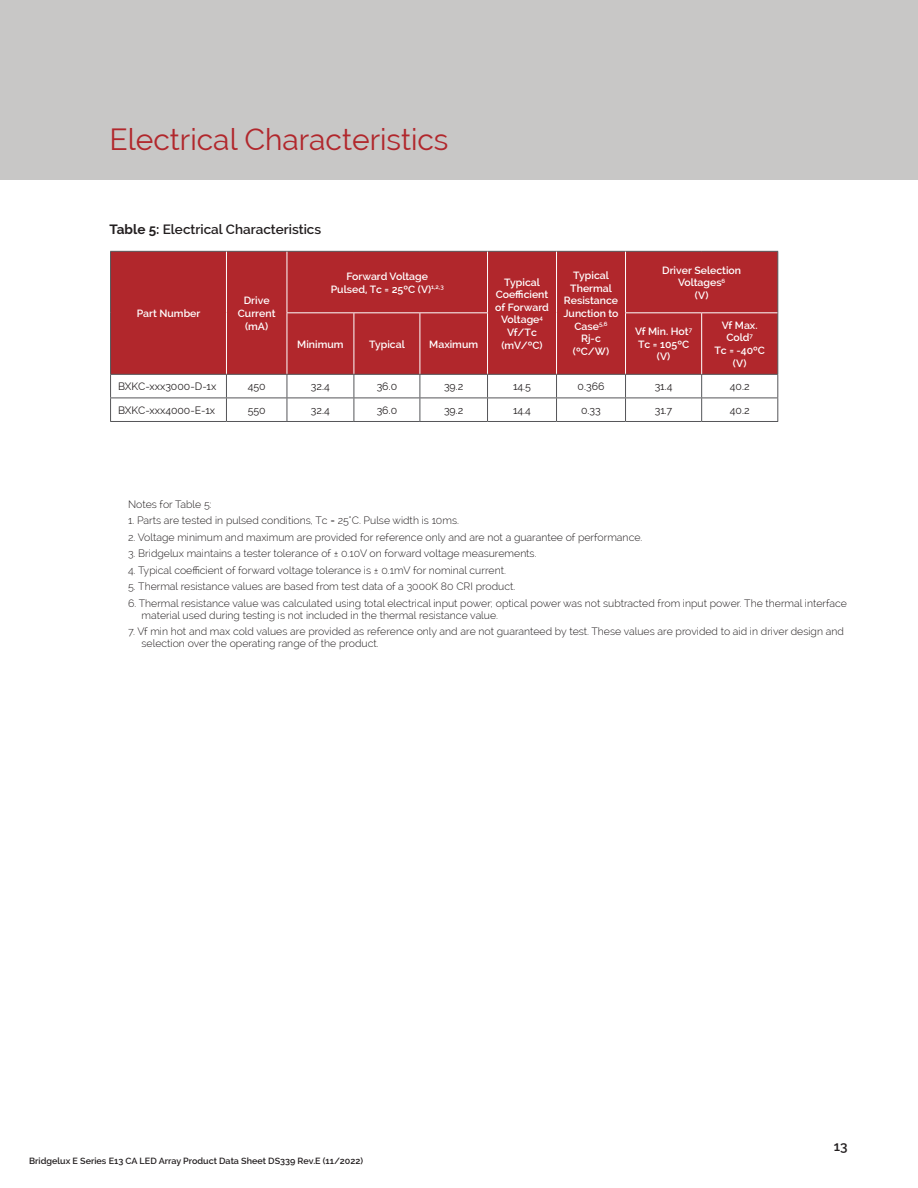
<style>
.page{position:relative;width:918px;height:1188px;background:#fff}
.page>*{position:absolute;margin:0;border:0;box-sizing:border-box;transform-origin:0 0}
.section_header{font:30px "Raleway";color:#b1272c}
.main_text_block{font:600 13.5px "Raleway";color:#231f20}
.main_text_block-2{font:300 10.5px/12px "Raleway";color:#231f20}
.t1{font:600 10.5px/12.6px "Raleway";color:#fff;text-align:center}
.t2{font:10.5px "Raleway";color:#231f20}
.t3{font:600 9px "Raleway";color:#231f20}
.s1{font-weight:700}
</style>
<div class="page">
<div style="left:0;top:0;width:918px;height:180px;background:#c8c7c6"></div>
<div style="left:111px;top:252px;width:666px;height:122px;background:#b1272c"></div>
<hr style="left:110px;top:251px;width:116px;height:1px;background:#555659">
<hr style="left:226px;top:251px;width:61px;height:1px;background:#555659">
<hr style="left:287px;top:251px;width:67px;height:1px;background:#555659">
<hr style="left:354px;top:251px;width:66px;height:1px;background:#555659">
<hr style="left:420px;top:251px;width:68px;height:1px;background:#555659">
<hr style="left:488px;top:251px;width:69px;height:1px;background:#555659">
<hr style="left:557px;top:251px;width:69px;height:1px;background:#555659">
<hr style="left:626px;top:251px;width:76px;height:1px;background:#555659">
<hr style="left:702px;top:251px;width:76px;height:1px;background:#555659">
<hr style="left:226px;top:252px;width:1px;height:61px;background:#fff">
<hr style="left:226px;top:313px;width:1px;height:61px;background:#fff">
<hr style="left:556px;top:252px;width:1px;height:61px;background:#fff">
<hr style="left:556px;top:313px;width:1px;height:61px;background:#fff">
<hr style="left:287px;top:252px;width:1px;height:60px;background:#fff">
<hr style="left:487px;top:252px;width:1px;height:60px;background:#fff">
<hr style="left:287px;top:313px;width:1px;height:61px;background:#fff">
<hr style="left:354px;top:313px;width:1px;height:61px;background:#fff">
<hr style="left:420px;top:313px;width:1px;height:61px;background:#fff">
<hr style="left:487px;top:313px;width:1px;height:61px;background:#fff">
<hr style="left:625px;top:252px;width:1px;height:60px;background:#fff">
<hr style="left:625px;top:313px;width:1px;height:61px;background:#fff">
<hr style="left:110px;top:252px;width:1px;height:61px;background:#555659">
<hr style="left:110px;top:313px;width:1px;height:61px;background:#555659">
<hr style="left:777px;top:252px;width:1px;height:61px;background:#555659">
<hr style="left:777px;top:313px;width:1px;height:61px;background:#555659">
<hr style="left:625px;top:312px;width:77px;height:1px;background:#fff">
<hr style="left:702px;top:312px;width:75px;height:1px;background:#fff">
<hr style="left:287px;top:312px;width:67px;height:1px;background:#fff">
<hr style="left:354px;top:312px;width:66px;height:1px;background:#fff">
<hr style="left:420px;top:312px;width:68px;height:1px;background:#fff">
<hr style="left:110px;top:374px;width:116px;height:1px;background:#555659">
<hr style="left:226px;top:374px;width:61px;height:1px;background:#555659">
<hr style="left:287px;top:374px;width:67px;height:1px;background:#555659">
<hr style="left:354px;top:374px;width:66px;height:1px;background:#555659">
<hr style="left:420px;top:374px;width:68px;height:1px;background:#555659">
<hr style="left:488px;top:374px;width:69px;height:1px;background:#555659">
<hr style="left:557px;top:374px;width:69px;height:1px;background:#555659">
<hr style="left:626px;top:374px;width:76px;height:1px;background:#555659">
<hr style="left:702px;top:374px;width:76px;height:1px;background:#555659">
<hr style="left:110px;top:398px;width:116px;height:1px;background:#555659">
<svg style="left:110px;top:375px;width:1px;height:46px"></svg>
<hr style="left:226px;top:398px;width:61px;height:1px;background:#555659">
<svg style="left:226px;top:375px;width:1px;height:46px"></svg>
<hr style="left:287px;top:398px;width:67px;height:1px;background:#555659">
<svg style="left:287px;top:375px;width:1px;height:46px"></svg>
<hr style="left:354px;top:398px;width:66px;height:1px;background:#555659">
<svg style="left:354px;top:375px;width:1px;height:46px"></svg>
<hr style="left:420px;top:398px;width:68px;height:1px;background:#555659">
<svg style="left:420px;top:375px;width:1px;height:46px"></svg>
<hr style="left:488px;top:398px;width:69px;height:1px;background:#555659">
<svg style="left:487px;top:375px;width:1px;height:46px"></svg>
<hr style="left:557px;top:398px;width:69px;height:1px;background:#555659">
<svg style="left:556px;top:375px;width:1px;height:46px"></svg>
<hr style="left:626px;top:398px;width:76px;height:1px;background:#555659">
<svg style="left:625px;top:375px;width:1px;height:46px"></svg>
<hr style="left:702px;top:398px;width:76px;height:1px;background:#555659">
<svg style="left:701px;top:375px;width:1px;height:46px"></svg>
<svg style="left:777px;top:375px;width:1px;height:46px"></svg>
<hr style="left:110px;top:421px;width:116px;height:1px;background:#555659">
<hr style="left:226px;top:421px;width:61px;height:1px;background:#555659">
<hr style="left:287px;top:421px;width:67px;height:1px;background:#555659">
<hr style="left:354px;top:421px;width:66px;height:1px;background:#555659">
<hr style="left:420px;top:421px;width:68px;height:1px;background:#555659">
<hr style="left:488px;top:421px;width:69px;height:1px;background:#555659">
<hr style="left:557px;top:421px;width:69px;height:1px;background:#555659">
<hr style="left:626px;top:421px;width:76px;height:1px;background:#555659">
<hr style="left:702px;top:421px;width:76px;height:1px;background:#555659">
<hr style="left:701px;top:313px;width:1px;height:61px;background:#fff">
<p class="section_header" style="left:109px;top:122px;width:341px">Electrical Characteristics</p>
<p class="main_text_block" style="left:109px;top:221px;width:213px"><span class="s1">Table 5:</span> Electrical Characteristics</p>
<p class="t1" style="left:137px;top:307px;width:65px">Part Number</p>
<p class="t1" style="left:244px;top:294px;width:27px">Drive</p>
<p class="t1" style="left:238px;top:307px;width:39px">Current</p>
<p class="t1" style="left:245px;top:320px;width:25px">(mA)</p>
<p class="t1" style="left:346px;top:270px;width:83px">Forward Voltage</p>
<p class="t1" style="left:331px;top:283px;width:114px">Pulsed, Tc = 25ºC (V)<sup>1,2,3</sup></p>
<p class="t1" style="left:297px;top:338px;width:48px">Minimum</p>
<p class="t1" style="left:369px;top:338px;width:37px">Typical</p>
<p class="t1" style="left:429px;top:338px;width:50px">Maximum</p>
<p class="t1" style="left:504px;top:276px;width:37px">Typical</p>
<p class="t1" style="left:496px;top:288px;width:54px">Coefficient</p>
<p class="t1" style="left:495px;top:301px;width:55px">of Forward</p>
<p class="t1" style="left:501px;top:313px;width:43px">Voltage<sup>4</sup></p>
<p class="t1" style="left:507px;top:326px;width:31px">ΔVf/ΔTc</p>
<p class="t1" style="left:501px;top:339px;width:43px">(mV/ºC)</p>
<p class="t1" style="left:573px;top:269px;width:37px">Typical</p>
<p class="t1" style="left:570px;top:282px;width:43px">Thermal</p>
<p class="t1" style="left:564px;top:294px;width:56px">Resistance</p>
<p class="t1" style="left:563px;top:307px;width:57px">Junction to</p>
<p class="t1" style="left:575px;top:320px;width:35px">Case<sup>5,6</sup></p>
<p class="t1" style="left:573px;top:332px;width:38px">Rj-c (ºC/W)</p>
<p class="t1" style="left:662px;top:264px;width:80px">Driver Selection</p>
<p class="t1" style="left:678px;top:276px;width:49px">Voltages<sup>6</sup></p>
<p class="t1" style="left:695px;top:289px;width:15px">(V)</p>
<p class="t1" style="left:635px;top:325px;width:59px">Vf Min. Hot<sup>7</sup></p>
<p class="t1" style="left:638px;top:338px;width:53px">Tc = 105ºC</p>
<p class="t1" style="left:657px;top:350px;width:15px">(V)</p>
<p class="t1" style="left:722px;top:319px;width:37px">Vf Max.<br>Cold<sup>7</sup></p>
<p class="t1" style="left:715px;top:344px;width:52px">Tc = -40ºC</p>
<p class="t1" style="left:733px;top:357px;width:15px">(V)</p>
<p class="t2" style="left:118px;top:381px;width:100px">BXKC-xxx3000-D-1x</p>
<p class="t2" style="left:248px;top:381px;width:19px">450</p>
<p class="t2" style="left:311px;top:381px;width:20px">32.4</p>
<p class="t2" style="left:377px;top:381px;width:22px">36.0</p>
<p class="t2" style="left:444px;top:381px;width:21px">39.2</p>
<p class="t2" style="left:513px;top:381px;width:19px">14.5</p>
<p class="t2" style="left:578px;top:381px;width:28px">0.366</p>
<p class="t2" style="left:655px;top:381px;width:19px">31.4</p>
<p class="t2" style="left:730px;top:381px;width:21px">40.2</p>
<p class="t2" style="left:118px;top:404px;width:99px">BXKC-xxx4000-E-1x</p>
<p class="t2" style="left:248px;top:404px;width:20px">550</p>
<p class="t2" style="left:311px;top:404px;width:20px">32.4</p>
<p class="t2" style="left:377px;top:404px;width:22px">36.0</p>
<p class="t2" style="left:444px;top:404px;width:21px">39.2</p>
<p class="t2" style="left:513px;top:404px;width:19px">14.4</p>
<p class="t2" style="left:581px;top:404px;width:21px">0.33</p>
<p class="t2" style="left:655px;top:404px;width:19px">31.7</p>
<p class="t2" style="left:730px;top:404px;width:21px">40.2</p>
<p class="main_text_block-2" style="left:128px;top:498px;width:85px">Notes for Table 5:</p>
<p class="main_text_block-2" style="left:128px;top:514px;width:332px">1. Parts are tested in pulsed conditions, Tc = 25°C. Pulse width is 10ms.</p>
<p class="main_text_block-2" style="left:128px;top:531px;width:516px">2. Voltage minimum and maximum are provided for reference only and are not a guarantee of performance.</p>
<p class="main_text_block-2" style="left:128px;top:547px;width:410px">3. Bridgelux maintains a tester tolerance of ± 0.10V on forward voltage measurements.</p>
<p class="main_text_block-2" style="left:128px;top:564px;width:379px">4. Typical coefficient of forward voltage tolerance is ± 0.1mV for nominal current.</p>
<p class="main_text_block-2" style="left:128px;top:580px;width:389px">5. Thermal resistance values are based from test data of a 3000K 80 CRI product.</p>
<p class="main_text_block-2" style="left:142px;top:597px;width:707px;text-indent:-14px">6. Thermal resistance value was calculated using total electrical input power; optical power was not subtracted from input power. The thermal interface material used during testing is not included in the thermal resistance value.</p>
<p class="main_text_block-2" style="left:142px;top:625px;width:704px;text-indent:-14px">7. Vf min hot and max cold values are provided as reference only and are not guaranteed by test. These values are provided to aid in driver design and selection over the operating range of the product.</p>
<p class="t3" style="left:29px;top:1156px;width:335px">Bridgelux E Series E13 CA LED Array Product Data Sheet DS339 Rev.E (11/2022)</p>
<p class="main_text_block" style="left:834px;top:1139px;width:15px">13</p>
</div>
